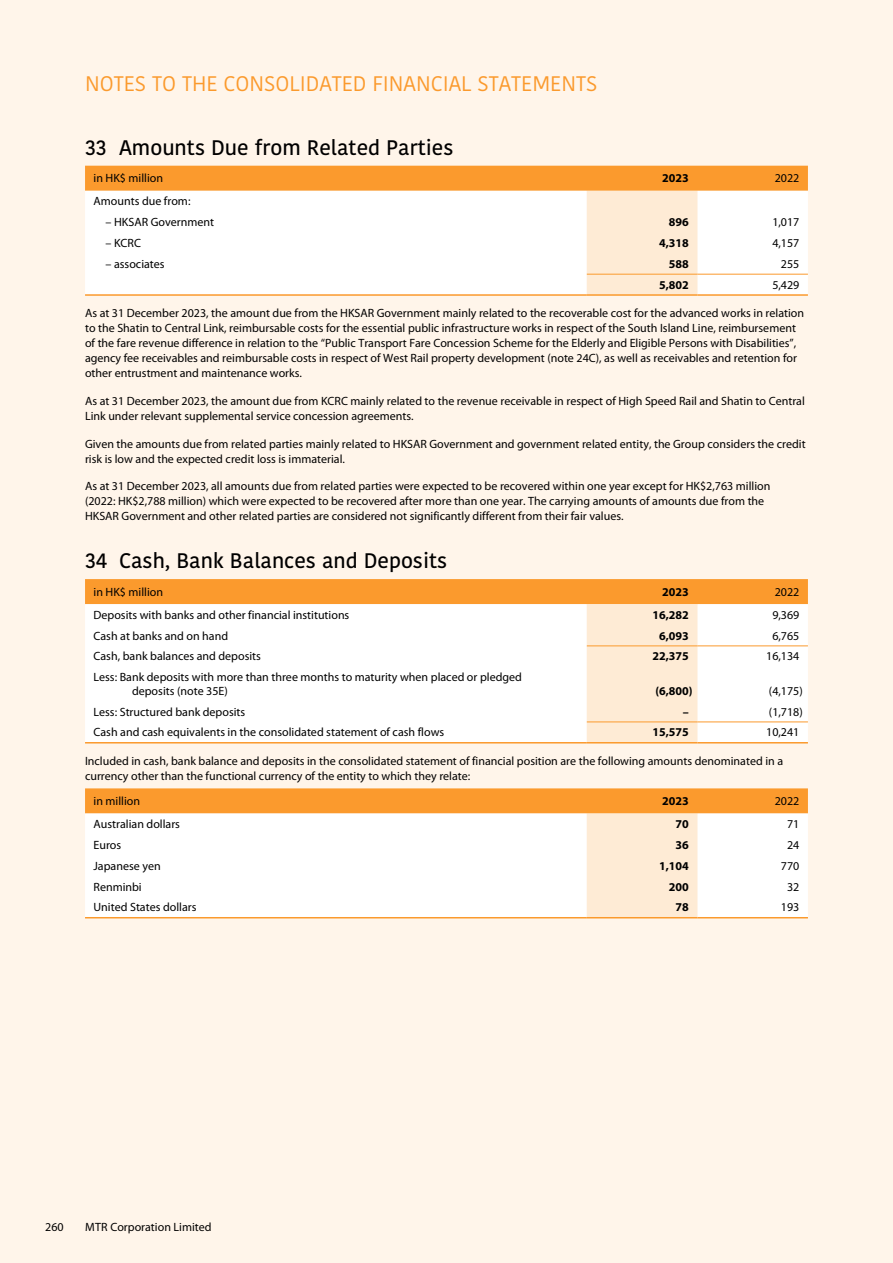
<style>
.page{position:relative;width:893px;height:1263px;background:#fff5ea}
.page>*{position:absolute;margin:0;border:0;box-sizing:border-box;transform-origin:0 0}
.t1{font:500 21px "Kohinoor Bangla";color:#000}
.t2{font:21px "Kohinoor Bangla";color:#fb9a2d}
.t3{font:12px/15px "Myriad Pro";color:#000}
.t4{font:700 12px "Myriad Pro";color:#000}
</style>
<div class="page">
<svg style="left:85px;top:166px;width:723px;height:128px;background:#fee8d1"></svg>
<hr style="left:85px;top:294px;width:502px;height:2px;background:#fb9a2d">
<hr style="left:587px;top:294px;width:110px;height:2px;background:#fb9a2d">
<hr style="left:697px;top:294px;width:111px;height:2px;background:#fb9a2d">
<hr style="left:587px;top:274px;width:110px;height:1px;background:#fb9a2d">
<hr style="left:697px;top:274px;width:111px;height:1px;background:#fb9a2d">
<svg style="left:85px;top:579px;width:723px;height:163px;background:#feecd9"></svg>
<hr style="left:85px;top:742px;width:502px;height:1px;background:#fb9a2d">
<hr style="left:587px;top:742px;width:110px;height:1px;background:#fb9a2d">
<hr style="left:697px;top:742px;width:111px;height:1px;background:#fb9a2d">
<hr style="left:587px;top:721px;width:110px;height:1px;background:#fb9a2d">
<hr style="left:697px;top:721px;width:111px;height:1px;background:#fb9a2d">
<hr style="left:587px;top:645px;width:110px;height:1px;background:#fb9a2d">
<hr style="left:697px;top:645px;width:111px;height:1px;background:#fb9a2d">
<svg style="left:85px;top:788px;width:723px;height:129px;background:#fee9d1"></svg>
<hr style="left:85px;top:917px;width:502px;height:1px;background:#fb9a2d">
<hr style="left:697px;top:917px;width:111px;height:1px;background:#fb9a2d">
<hr style="left:587px;top:917px;width:110px;height:1px;background:#fb9a2d">
<h1 class="t2" style="left:85px;top:68px;width:514px">NOTES TO THE CONSOLIDATED FINANCIAL STATEMENTS</h1>
<h1 class="t1" style="left:85px;top:131px;width:370px">33 Amounts Due from Related Parties</h1>
<p class="t3" style="left:94px;top:171px;width:71px">in HK$ million</p>
<p class="t4" style="left:662px;top:170px;width:28px">2023</p>
<p class="t3" style="left:775px;top:171px;width:26px">2022</p>
<p class="t3" style="left:94px;top:194px;width:98px">Amounts due from:</p>
<p class="t3" style="left:106px;top:215px;width:110px">– HKSAR Government</p>
<p class="t4" style="left:669px;top:214px;width:21px">896</p>
<p class="t3" style="left:772px;top:215px;width:29px">1,017</p>
<p class="t3" style="left:106px;top:236px;width:37px">– KCRC</p>
<p class="t4" style="left:659px;top:235px;width:31px">4,318</p>
<p class="t3" style="left:772px;top:236px;width:29px">4,157</p>
<p class="t3" style="left:106px;top:256px;width:61px">– associates</p>
<p class="t4" style="left:669px;top:256px;width:21px">588</p>
<p class="t3" style="left:781px;top:256px;width:20px">255</p>
<p class="t4" style="left:659px;top:277px;width:31px">5,802</p>
<p class="t3" style="left:772px;top:277px;width:29px">5,429</p>
<p class="t3" style="left:85px;top:306px;width:721px">As at 31 December 2023, the amount due from the HKSAR Government mainly related to the recoverable cost for the advanced works in relation to the Shatin to Central Link, reimbursable costs for the essential public infrastructure works in respect of the South Island Line, reimbursement of the fare revenue difference in relation to the “Public Transport Fare Concession Scheme for the Elderly and Eligible Persons with Disabilities”, agency fee receivables and reimbursable costs in respect of West Rail property development (note 24C), as well as receivables and retention for other entrustment and maintenance works.</p>
<p class="t3" style="left:85px;top:394px;width:721px">As at 31 December 2023, the amount due from KCRC mainly related to the revenue receivable in respect of High Speed Rail and Shatin to Central<br>Link under relevant supplemental service concession agreements.</p>
<p class="t3" style="left:85px;top:436px;width:722px">Given the amounts due from related parties mainly related to HKSAR Government and government related entity, the Group considers the credit risk is low and the expected credit loss is immaterial.</p>
<p class="t3" style="left:85px;top:479px;width:687px">As at 31 December 2023, all amounts due from related parties were expected to be recovered within one year except for HK$2,763 million (2022: HK$2,788 million) which were expected to be recovered after more than one year. The carrying amounts of amounts due from the<br>HKSAR Government and other related parties are considered not significantly different from their fair values.</p>
<h1 class="t1" style="left:85px;top:544px;width:364px">34 Cash, Bank Balances and Deposits</h1>
<p class="t3" style="left:94px;top:584px;width:71px">in HK$ million</p>
<p class="t4" style="left:662px;top:584px;width:28px">2023</p>
<p class="t3" style="left:775px;top:584px;width:26px">2022</p>
<p class="t3" style="left:94px;top:607px;width:257px">Deposits with banks and other financial institutions</p>
<p class="t4" style="left:652px;top:607px;width:38px">16,282</p>
<p class="t3" style="left:772px;top:607px;width:29px">9,369</p>
<p class="t3" style="left:94px;top:628px;width:136px">Cash at banks and on hand</p>
<p class="t4" style="left:659px;top:628px;width:31px">6,093</p>
<p class="t3" style="left:772px;top:628px;width:29px">6,765</p>
<p class="t3" style="left:94px;top:649px;width:169px">Cash, bank balances and deposits</p>
<p class="t4" style="left:652px;top:648px;width:38px">22,375</p>
<p class="t3" style="left:766px;top:649px;width:35px">16,134</p>
<p class="t3" style="left:132px;top:671px;width:391px;line-height:13.5px;text-indent:-38px">Less: Bank deposits with more than three months to maturity when placed or pledged deposits (note 35E)</p>
<p class="t4" style="left:655px;top:683px;width:39px">(6,800)</p>
<p class="t3" style="left:769px;top:683px;width:35px">(4,175)</p>
<p class="t3" style="left:94px;top:704px;width:153px">Less: Structured bank deposits</p>
<p class="t4" style="left:683px;top:704px;width:7px">–</p>
<p class="t3" style="left:769px;top:704px;width:35px">(1,718)</p>
<p class="t3" style="left:94px;top:725px;width:352px">Cash and cash equivalents in the consolidated statement of cash flows</p>
<p class="t4" style="left:652px;top:724px;width:38px">15,575</p>
<p class="t3" style="left:766px;top:725px;width:35px">10,241</p>
<p class="t3" style="left:85px;top:754px;width:700px">Included in cash, bank balance and deposits in the consolidated statement of financial position are the following amounts denominated in a currency other than the functional currency of the entity to which they relate:</p>
<p class="t3" style="left:94px;top:794px;width:48px">in million</p>
<p class="t4" style="left:662px;top:793px;width:28px">2023</p>
<p class="t3" style="left:775px;top:794px;width:26px">2022</p>
<p class="t3" style="left:94px;top:817px;width:88px">Australian dollars</p>
<p class="t4" style="left:675px;top:816px;width:15px">70</p>
<p class="t3" style="left:787px;top:817px;width:14px">71</p>
<p class="t3" style="left:94px;top:837px;width:29px">Euros</p>
<p class="t4" style="left:675px;top:837px;width:15px">36</p>
<p class="t3" style="left:787px;top:837px;width:14px">24</p>
<p class="t3" style="left:94px;top:858px;width:69px">Japanese yen</p>
<p class="t4" style="left:659px;top:858px;width:31px">1,104</p>
<p class="t3" style="left:781px;top:858px;width:20px">770</p>
<p class="t3" style="left:94px;top:879px;width:50px">Renminbi</p>
<p class="t4" style="left:669px;top:879px;width:21px">200</p>
<p class="t3" style="left:787px;top:879px;width:14px">32</p>
<p class="t3" style="left:94px;top:900px;width:104px">United States dollars</p>
<p class="t4" style="left:675px;top:899px;width:15px">78</p>
<p class="t3" style="left:781px;top:900px;width:20px">193</p>
<p class="t3" style="left:45px;top:1219px;width:20px">260</p>
<p class="t3" style="left:85px;top:1219px;width:128px">MTR Corporation Limited</p>
</div>
